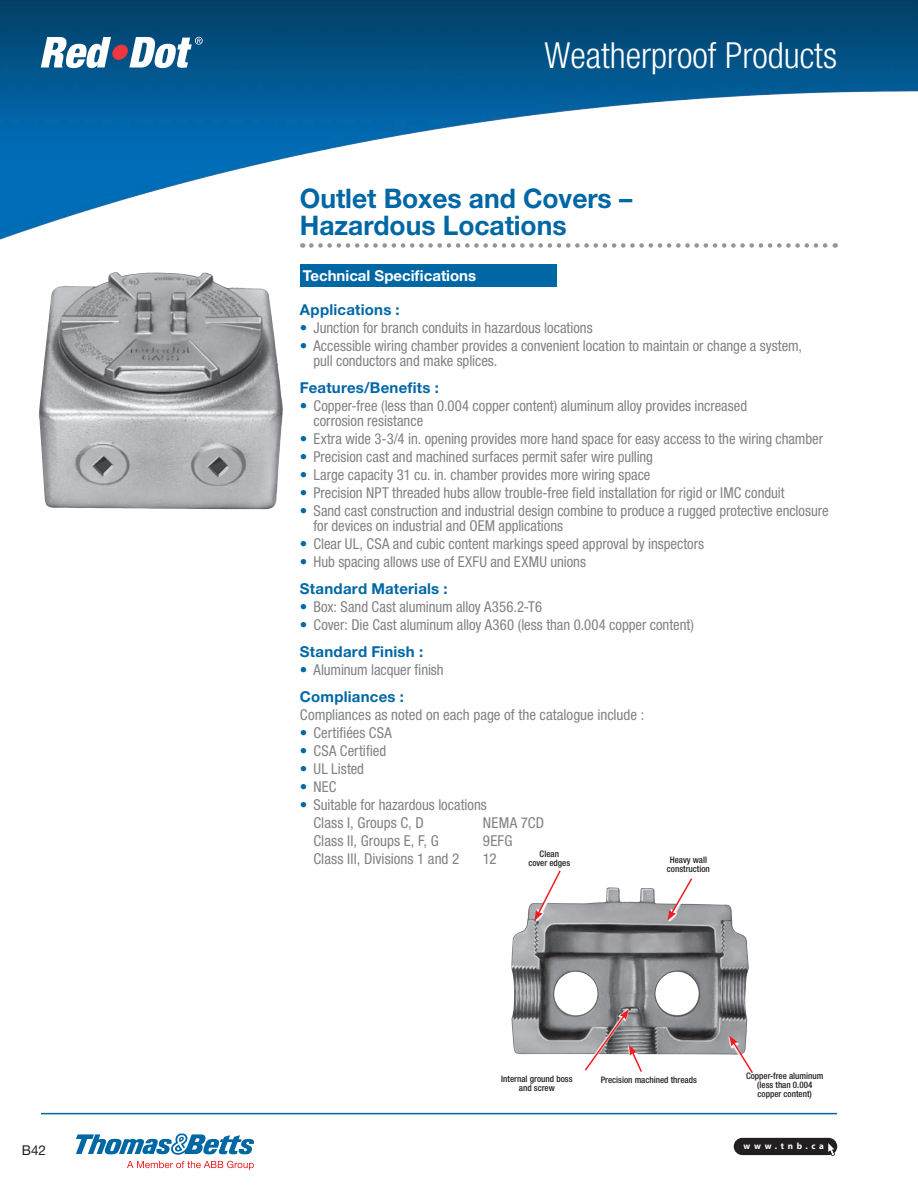
<style>
.page{position:relative;width:918px;height:1188px;background:#fff}
.page>*{position:absolute;margin:0;border:0;box-sizing:border-box;transform-origin:0 0}
.A1_-_Section-bande_b{font:300 condensed 36px "Helvetica Neue LT Std";color:#fff}
._3_-_Titre{font:700 27px/27px "Helvetica Neue LT Std";letter-spacing:-.005em;color:#0067a5}
._10_11_Roman_condens{font:condensed 15px/15px "Helvetica Neue LT Std";color:#808285}
._10_11_Roman_condens-2{font:700 15px "Helvetica Neue LT Std";letter-spacing:.015em;color:#0067a5}
.t1{font:700 15px "Helvetica Neue LT Std";color:#fff}
.t2{font:13.5px "Helvetica Neue LT Std";color:#231f20}
.t3{font:500 condensed 9px/9px "Helvetica Neue LT Std";color:#231f20;text-align:center}
.t4{font:700 9px "Myriad Pro";letter-spacing:.405em;color:#fff}
.s1{font-weight:700;font-stretch:normal;color:#0067a5}
</style>
<div class="page">
<div style="left:734px;top:1138px;width:103px;height:17px;background:#231f20;border-radius:9px"></div>
<svg style="left:827px;top:1143px;width:8px;height:13px"></svg>
<img style="left:0;top:0;width:918px;height:265px">
<hr style="left:41px;top:1113px;width:796px;height:1px;background:#0067a5">
<img style="left:39px;top:272px;width:244px;height:237px">
<img style="left:511px;top:888px;width:238px;height:167px">
<svg style="left:530px;top:870px;width:35px;height:54px"></svg>
<svg style="left:663px;top:878px;width:33px;height:46px"></svg>
<svg style="left:581px;top:1006px;width:65px;height:66px"></svg>
<svg style="left:725px;top:1032px;width:28px;height:41px"></svg>
<svg style="left:127px;top:1161px;width:127px;height:9px"></svg>
<svg style="left:76px;top:1133px;width:178px;height:22px"></svg>
<div style="left:300px;top:265px;width:257px;height:22px;background:#0067a5"></div>
<svg style="left:311px;top:243px;width:525px;height:5px"></svg>
<svg style="left:41px;top:37px;width:162px;height:31px"></svg>
<p class="t2" style="left:22px;top:1142px;width:26px">B42</p>
<p class="A1_-_Section-bande_b" style="left:544px;top:34px;width:294px">Weatherproof Products</p>
<p class="_3_-_Titre" style="left:300px;top:184px;width:334px">Outlet Boxes and Covers –<br>Hazardous Locations</p>
<p class="t1" style="left:303px;top:267px;width:175px">Technical Specifications</p>
<p class="_10_11_Roman_condens-2" style="left:300px;top:300px;width:101px">Applications :</p>
<p class="_10_11_Roman_condens" style="left:300px;top:320px;width:294px"><span class="s1">•</span> Junction for branch conduits in hazardous locations</p>
<p class="_10_11_Roman_condens" style="left:313px;top:338px;width:490px;text-indent:-14px"><span class="s1">•</span> Accessible wiring chamber provides a convenient location to maintain or change a system, pull conductors and make splices.</p>
<p class="_10_11_Roman_condens-2" style="left:300px;top:378px;width:140px">Features/Benefits :</p>
<p class="_10_11_Roman_condens" style="left:313px;top:398px;width:435px;text-indent:-14px"><span class="s1">•</span> Copper-free (less than 0.004 copper content) aluminum alloy provides increased corrosion resistance</p>
<p class="_10_11_Roman_condens" style="left:300px;top:431px;width:525px"><span class="s1">•</span> Extra wide 3-3/4 in. opening provides more hand space for easy access to the wiring chamber</p>
<p class="_10_11_Roman_condens" style="left:300px;top:449px;width:355px"><span class="s1">•</span> Precision cast and machined surfaces permit safer wire pulling</p>
<p class="_10_11_Roman_condens" style="left:300px;top:467px;width:352px"><span class="s1">•</span> Large capacity 31 cu. in. chamber provides more wiring space</p>
<p class="_10_11_Roman_condens" style="left:300px;top:485px;width:486px"><span class="s1">•</span> Precision NPT threaded hubs allow trouble-free field installation for rigid or IMC conduit</p>
<p class="_10_11_Roman_condens" style="left:313px;top:503px;width:517px;text-indent:-13px"><span class="s1">•</span> Sand cast construction and industrial design combine to produce a rugged protective enclosure for devices on industrial and OEM applications</p>
<p class="_10_11_Roman_condens" style="left:300px;top:536px;width:406px"><span class="s1">•</span> Clear UL, CSA and cubic content markings speed approval by inspectors</p>
<p class="_10_11_Roman_condens" style="left:300px;top:554px;width:288px"><span class="s1">•</span> Hub spacing allows use of EXFU and EXMU unions</p>
<p class="_10_11_Roman_condens-2" style="left:300px;top:579px;width:149px">Standard Materials :</p>
<p class="_10_11_Roman_condens" style="left:300px;top:599px;width:244px"><span class="s1">•</span> Box: Sand Cast aluminum alloy A356.2-T6</p>
<p class="_10_11_Roman_condens" style="left:300px;top:617px;width:396px"><span class="s1">•</span> Cover: Die Cast aluminum alloy A360 (less than 0.004 copper content)</p>
<p class="_10_11_Roman_condens-2" style="left:300px;top:642px;width:125px">Standard Finish :</p>
<p class="_10_11_Roman_condens" style="left:300px;top:662px;width:145px"><span class="s1">•</span> Aluminum lacquer finish</p>
<p class="_10_11_Roman_condens-2" style="left:300px;top:687px;width:105px">Compliances :</p>
<p class="_10_11_Roman_condens" style="left:300px;top:707px;width:346px">Compliances as noted on each page of the catalogue include :</p>
<p class="_10_11_Roman_condens" style="left:300px;top:725px;width:93px"><span class="s1">•</span> Certifiées CSA</p>
<p class="_10_11_Roman_condens" style="left:300px;top:743px;width:88px"><span class="s1">•</span> CSA Certified</p>
<p class="_10_11_Roman_condens" style="left:300px;top:761px;width:66px"><span class="s1">•</span> UL Listed</p>
<p class="_10_11_Roman_condens" style="left:300px;top:779px;width:38px"><span class="s1">•</span> NEC</p>
<p class="_10_11_Roman_condens" style="left:300px;top:797px;width:188px"><span class="s1">•</span> Suitable for hazardous locations</p>
<p class="_10_11_Roman_condens" style="left:313px;top:815px;width:112px">Class I, Groups C, D</p>
<p class="_10_11_Roman_condens" style="left:483px;top:815px;width:63px">NEMA 7CD</p>
<p class="_10_11_Roman_condens" style="left:313px;top:833px;width:127px">Class II, Groups E, F, G</p>
<p class="_10_11_Roman_condens" style="left:483px;top:833px;width:31px">9EFG</p>
<p class="_10_11_Roman_condens" style="left:313px;top:851px;width:147px">Class III, Divisions 1 and 2</p>
<p class="_10_11_Roman_condens" style="left:483px;top:851px;width:15px">12</p>
<p class="t3" style="left:528px;top:849px;width:43px">Clean<br>cover edges</p>
<p class="t3" style="left:667px;top:855px;width:44px">Heavy wall construction</p>
<p class="t3" style="left:501px;top:1074px;width:73px">Internal ground boss</p>
<p class="t3" style="left:601px;top:1075px;width:98px">Precision machined threads</p>
<p class="t3" style="left:519px;top:1083px;width:37px">and screw</p>
<p class="t3" style="left:746px;top:1071px;width:79px">Copper-free aluminum</p>
<p class="t3" style="left:757px;top:1080px;width:57px;text-align:left">(less than 0.004 copper content)</p>
<p class="t4" style="left:744px;top:1140px;width:82px">www.tnb.ca</p>
</div>
